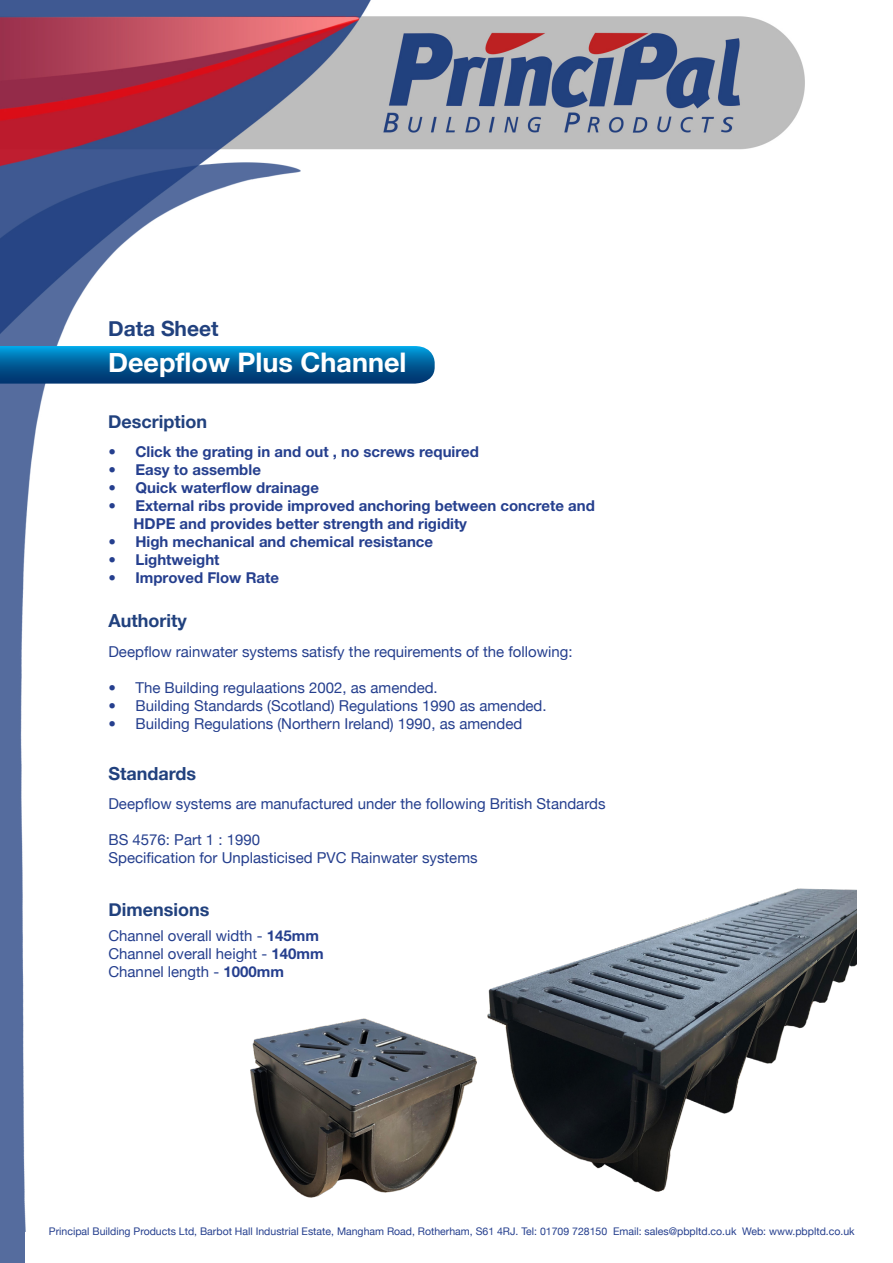
<style>
.page{position:relative;width:893px;height:1263px;background:#fff}
.page>*{position:absolute;margin:0;border:0;box-sizing:border-box;transform-origin:0 0}
.t1{font:700 27px "Helvetica Neue";color:#fff}
.t2{font:700 21px "Helvetica Neue";color:#21417e}
.t3{font:700 18px "Helvetica Neue";color:#21417e}
.t4{font:15px/18px "Helvetica Neue";color:#253f8e}
.t5{font:700 15px/18px "Helvetica Neue";color:#253f8e}
.t6{font:10.5px "Helvetica Neue";color:#253f8e}
.s1{font-weight:400}
.s2{font-weight:700}
</style>
<div class="page">
<img style="left:0;top:0;width:813px;height:1232px">
<svg style="left:0;top:346px;width:435px;height:38px;background:#05649f"></svg>
<div style="left:0;top:1232px;width:25px;height:31px;background:#556c9e"></div>
<img style="left:488px;top:889px;width:368px;height:302px">
<img style="left:251px;top:1018px;width:226px;height:179px">
<p class="t2" style="left:108px;top:309px;width:112px">Data Sheet</p>
<p class="t1" style="left:108px;top:338px;width:300px">Deepflow Plus Channel</p>
<p class="t3" style="left:108px;top:406px;width:100px">Description</p>
<p class="t5" style="left:108px;top:442px;width:372px"><span class="s1">•</span> Click the grating in and out , no screws required</p>
<p class="t5" style="left:108px;top:460px;width:154px"><span class="s1">•</span> Easy to assemble</p>
<p class="t5" style="left:108px;top:478px;width:212px"><span class="s1">•</span> Quick waterflow drainage</p>
<p class="t5" style="left:133px;top:496px;width:463px;text-indent:-25px"><span class="s1">•</span> External ribs provide improved anchoring between concrete and<br>HDPE and provides better strength and rigidity</p>
<p class="t5" style="left:108px;top:532px;width:326px"><span class="s1">•</span> High mechanical and chemical resistance</p>
<p class="t5" style="left:108px;top:550px;width:113px"><span class="s1">•</span> Lightweight</p>
<p class="t5" style="left:108px;top:568px;width:172px"><span class="s1">•</span> Improved Flow Rate</p>
<p class="t3" style="left:108px;top:605px;width:80px">Authority</p>
<p class="t4" style="left:108px;top:642px;width:466px">Deepflow rainwater systems satisfy the requirements of the following:</p>
<p class="t4" style="left:108px;top:678px;width:331px">• The Building regulaations 2002, as amended.</p>
<p class="t4" style="left:108px;top:696px;width:440px">• Building Standards (Scotland) Regulations 1990 as amended.</p>
<p class="t4" style="left:108px;top:714px;width:416px">• Building Regulations (Northern Ireland) 1990, as amended</p>
<p class="t3" style="left:108px;top:757px;width:89px">Standards</p>
<p class="t4" style="left:108px;top:793px;width:499px">Deepflow systems are manufactured under the following British Standards</p>
<p class="t4" style="left:108px;top:829px;width:371px">BS 4576: Part 1 : 1990<br>Specification for Unplasticised PVC Rainwater systems</p>
<p class="t3" style="left:108px;top:893px;width:102px">Dimensions</p>
<p class="t4" style="left:108px;top:925px;width:217px">Channel overall width - <span class="s2">145mm<br></span>Channel overall height - <span class="s2">140mm<br></span>Channel length - <span class="s2">1000mm</span></p>
<p class="t6" style="left:49px;top:1223px;width:807px">Principal Building Products Ltd, Barbot Hall Industrial Estate, Mangham Road, Rotherham, S61 4RJ. Tel: 01709 728150 Email: sales@pbpltd.co.uk Web: www.pbpltd.co.uk</p>
</div>
